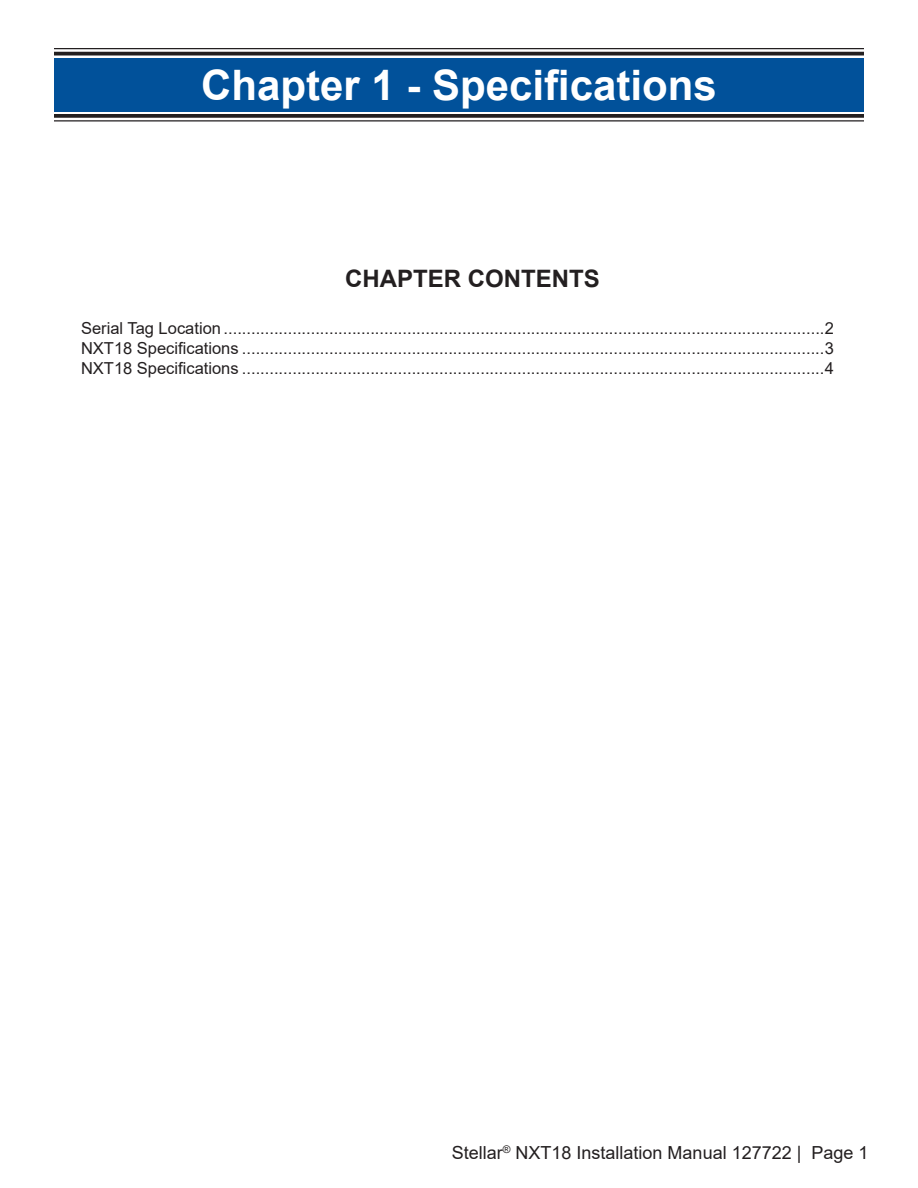
<style>
.page{position:relative;width:918px;height:1188px;background:#fff}
.page>*{position:absolute;margin:0;border:0;box-sizing:border-box;transform-origin:0 0}
.TOC_Page_Heading_Black{font:700 42px "Arial";color:#fff}
.Table_of_Contents_Indent_1{font:700 24px "Arial";color:#231f20}
.t1{font:18px "Arial";color:#231f20}
.Table_of_Contents_Indent_1-2{font:16.5px "Arial";color:#231f20}
</style>
<div class="page">
<svg style="left:54px;top:114px;width:810px;height:4px;background:#302c2d"></svg>
<hr style="left:54px;top:120px;width:810px;height:2px;background:#231f20">
<div style="left:54px;top:58px;width:810px;height:54px;background:#01519a"></div>
<svg style="left:54px;top:52px;width:810px;height:4px;background:#3e3a3b"></svg>
<hr style="left:54px;top:48px;width:810px;height:1px;background:#231f20">
<p class="TOC_Page_Heading_Black" style="left:201px;top:56px;width:517px">Chapter 1 - Specifications</p>
<p class="Table_of_Contents_Indent_1" style="left:345px;top:262px;width:256px">CHAPTER CONTENTS</p>
<p class="Table_of_Contents_Indent_1-2" style="left:81px;top:317px;width:754px">Serial Tag Location ...................................................................................................................................2</p>
<p class="Table_of_Contents_Indent_1-2" style="left:81px;top:337px;width:754px">NXT18 Specifications ...............................................................................................................................3</p>
<p class="Table_of_Contents_Indent_1-2" style="left:81px;top:357px;width:754px">NXT18 Specifications ...............................................................................................................................4</p>
<p class="t1" style="left:452px;top:1140px;width:418px">Stellar<sup>®</sup> NXT18 Installation Manual 127722 | Page 1</p>
</div>
